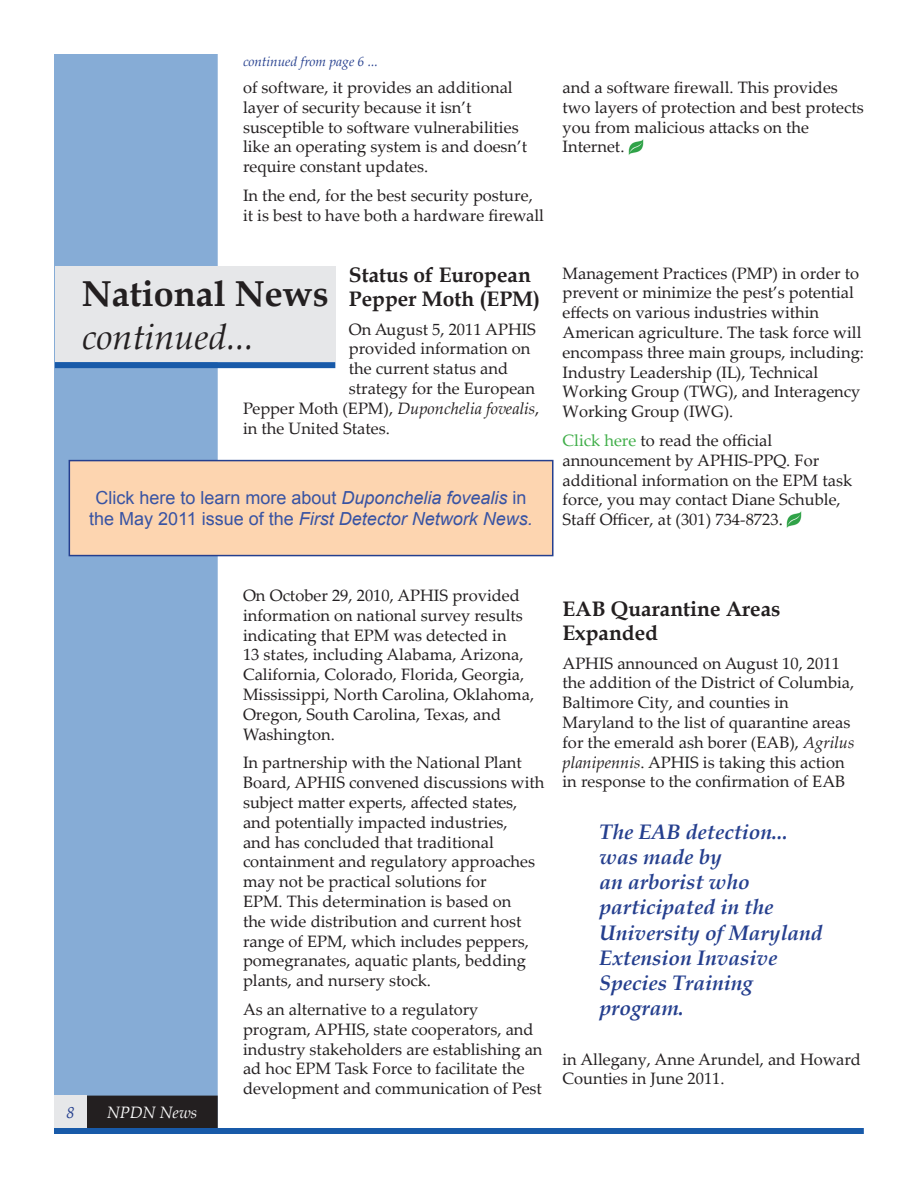
<style>
.page{position:relative;width:918px;height:1188px;background:#fff}
.page>*{position:absolute;margin:0;border:0;box-sizing:border-box;transform-origin:0 0}
.t1{font:700 36px "Book Antiqua";color:#231f20}
.t2{font:italic 36px "Book Antiqua";color:#231f20}
.t3{font:italic 700 21px/25.2px "Book Antiqua";color:#253f8e}
.t4{font:700 21px/24px "Book Antiqua";color:#231f20}
.t5{font:18px/21.6px "Arial";color:#3853a3;text-align:center}
.t6{font:16.5px/19.8px "Palatino Linotype";color:#231f20}
.t7{font:italic 16.5px "Palatino Linotype";color:#231f20}
.t8{font:italic 16.5px "Palatino Linotype";color:#fafafa}
.t9{font:italic 16.5px "Palatino Linotype";color:#253f8e}
.t10{font:italic 13.5px "Book Antiqua";color:#253f8e}
.s1{font-style:normal}
.s2{font-style:italic}
.s3{color:#40ae49}
</style>
<div class="page">
<div style="left:54px;top:54px;width:164px;height:1074px;background:#86acd6;border:2px solid #86acd6"></div>
<div style="left:54px;top:1128px;width:810px;height:6px;background:#185aa9"></div>
<div style="left:55px;top:1096px;width:162px;height:31px;background:#231f20"></div>
<div style="left:54px;top:1096px;width:164px;height:32px;border:2px solid #231f20"></div>
<div style="left:54px;top:1096px;width:33px;height:32px;background:#e6e7e9"></div>
<img style="left:629px;top:139px;width:14px;height:16px">
<img style="left:787px;top:511px;width:14px;height:17px">
<div style="left:55px;top:362px;width:280px;height:6px;background:#185aa9"></div>
<div style="left:55px;top:267px;width:280px;height:95px;background:#e6e7e9"></div>
<div style="left:69px;top:461px;width:484px;height:95px;background:#fdd5b0"></div>
<div style="left:69px;top:460px;width:485px;height:96px;border:2px solid #253f8e"></div>
<p class="t10" style="left:243px;top:52px;width:136px">continued from page 6 ...</p>
<p class="t6" style="left:243px;top:77px;width:286px">of software, it provides an additional layer of security because it isn’t susceptible to software vulnerabilities like an operating system is and doesn’t require constant updates.</p>
<p class="t6" style="left:243px;top:185px;width:302px">In the end, for the best security posture, it is best to have both a hardware firewall</p>
<p class="t4" style="left:349px;top:263px;width:193px">Status of European<br>Pepper Moth (EPM)</p>
<p class="t6" style="left:349px;top:318px;width:189px">On August 5, 2011 APHIS</p>
<p class="t6" style="left:349px;top:338px;width:183px">provided information on</p>
<p class="t6" style="left:349px;top:358px;width:161px">the current status and</p>
<p class="t6" style="left:349px;top:378px;width:188px">strategy for the European</p>
<p class="t7" style="left:243px;top:396px;width:298px"><span class="s1">Pepper Moth (EPM),</span> Duponchelia fovealis<span class="s1">,</span></p>
<p class="t6" style="left:243px;top:417px;width:148px">in the United States.</p>
<h1 class="t1" style="left:82px;top:269px;width:248px">National News</h1>
<h1 class="t2" style="left:82px;top:312px;width:173px">continued...</h1>
<p class="t5" style="left:89px;top:487px;width:445px">Click here to learn more about <span class="s2">Duponchelia fovealis</span> in the May 2011 issue of the <span class="s2">First Detector Network News.</span></p>
<p class="t6" style="left:563px;top:77px;width:303px">and a software firewall. This provides two layers of protection and best protects you from malicious attacks on the<br>Internet.</p>
<p class="t6" style="left:563px;top:263px;width:303px">Management Practices (PMP) in order to prevent or minimize the pest’s potential effects on various industries within American agriculture. The task force will encompass three main groups, including:<br>Industry Leadership (IL), Technical Working Group (TWG), and Interagency Working Group (IWG).</p>
<p class="t6" style="left:563px;top:430px;width:291px"><span class="s3">Click here</span> to read the official announcement by APHIS-PPQ. For additional information on the EPM task force, you may contact Diane Schuble, Staff Officer, at (301) 734-8723.</p>
<p class="t9" style="left:66px;top:1100px;width:10px">8</p>
<p class="t8" style="left:107px;top:1100px;width:92px">NPDN News</p>
<p class="t6" style="left:243px;top:585px;width:293px">On October 29, 2010, APHIS provided information on national survey results indicating that EPM was detected in<br>13 states, including Alabama, Arizona, California, Colorado, Florida, Georgia, Mississippi, North Carolina, Oklahoma, Oregon, South Carolina, Texas, and Washington.</p>
<p class="t6" style="left:243px;top:752px;width:303px">In partnership with the National Plant Board, APHIS convened discussions with subject matter experts, affected states, and potentially impacted industries,<br>and has concluded that traditional containment and regulatory approaches may not be practical solutions for<br>EPM. This determination is based on<br>the wide distribution and current host range of EPM, which includes peppers, pomegranates, aquatic plants, bedding plants, and nursery stock.</p>
<p class="t6" style="left:243px;top:999px;width:301px">As an alternative to a regulatory program, APHIS, state cooperators, and industry stakeholders are establishing an ad hoc EPM Task Force to facilitate the development and communication of Pest</p>
<p class="t4" style="left:562px;top:597px;width:220px">EAB Quarantine Areas<br>Expanded</p>
<p class="t6" style="left:562px;top:653px;width:294px">APHIS announced on August 10, 2011 the addition of the District of Columbia, Baltimore City, and counties in Maryland to the list of quarantine areas for the emerald ash borer (EAB), <span class="s2">Agrilus planipennis</span>. APHIS is taking this action in response to the confirmation of EAB</p>
<p class="t3" style="left:600px;top:819px;width:224px">The EAB detection... was made by<br>an arborist who participated in the<br>University of Maryland<br>Extension Invasive<br>Species Training program.</p>
<p class="t6" style="left:562px;top:1049px;width:300px">in Allegany, Anne Arundel, and Howard<br>Counties in June 2011.</p>
</div>
